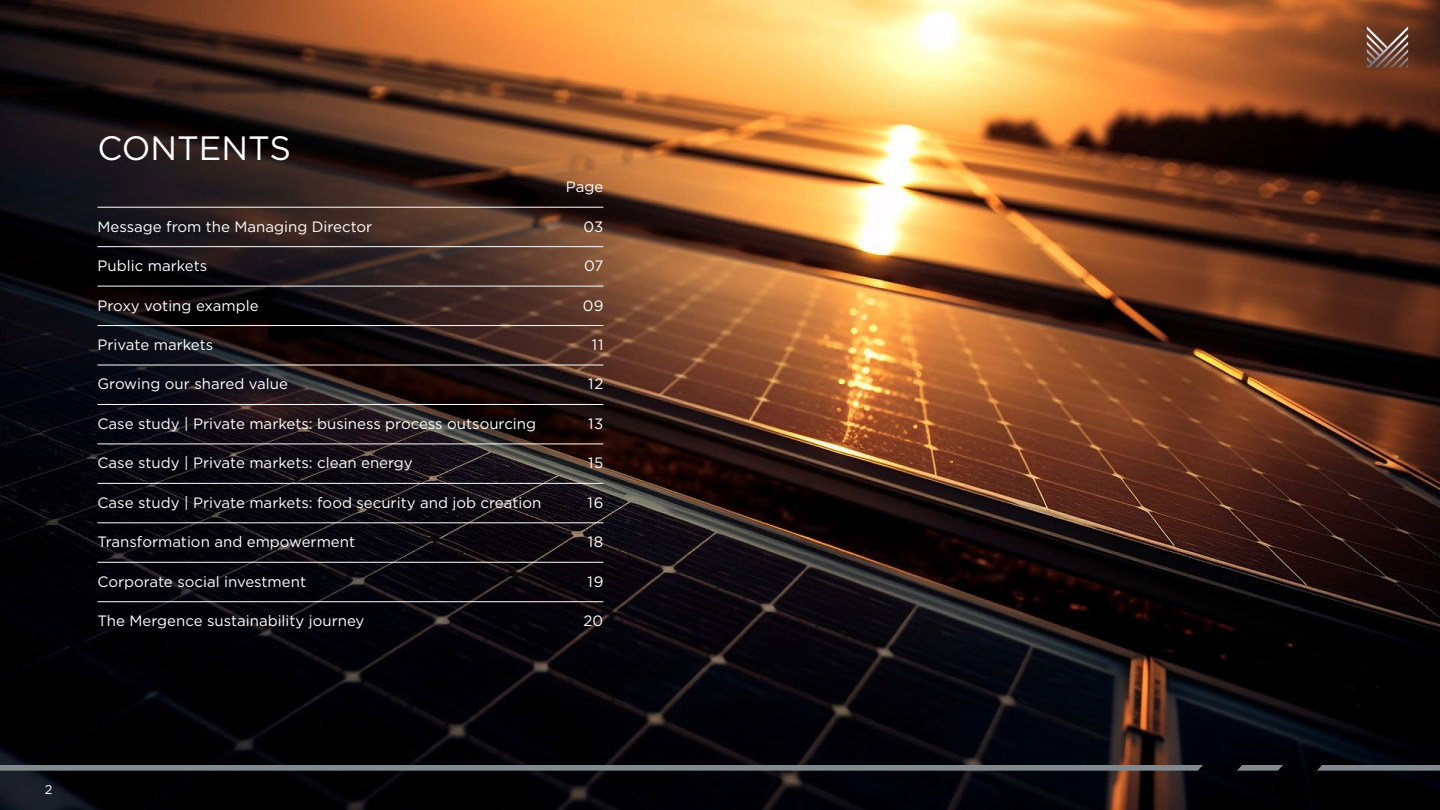
<style>
.page{position:relative;width:1440px;height:810px;background:#fff}
.page>*{position:absolute;margin:0;border:0;box-sizing:border-box;transform-origin:0 0}
.t1{font:33.75px "Gotham";color:#fff}
.t2{font:15px "Gotham";color:#fff}
.t3{font:12.75px "Gotham";color:#fff}
</style>
<div class="page">
<img style="left:0;top:0;width:1440px;height:810px">
<svg style="left:0;top:765px;width:1203px;height:6px;background:#798186"></svg>
<svg style="left:1317px;top:765px;width:123px;height:6px"></svg>
<svg style="left:1237px;top:765px;width:46px;height:6px"></svg>
<svg style="left:1367px;top:26px;width:41px;height:42px;background:#805d4f"></svg>
<hr style="left:98px;top:207px;width:449px;height:1px;background:#fff">
<hr style="left:547px;top:207px;width:56px;height:1px;background:#fff">
<hr style="left:98px;top:247px;width:449px;height:1px;background:#fff">
<hr style="left:547px;top:247px;width:56px;height:1px;background:#fff">
<hr style="left:98px;top:286px;width:449px;height:1px;background:#fff">
<hr style="left:547px;top:286px;width:56px;height:1px;background:#fff">
<hr style="left:98px;top:325px;width:449px;height:1px;background:#fff">
<hr style="left:547px;top:325px;width:56px;height:1px;background:#fff">
<hr style="left:98px;top:365px;width:449px;height:1px;background:#fff">
<hr style="left:547px;top:365px;width:56px;height:1px;background:#fff">
<hr style="left:98px;top:404px;width:449px;height:1px;background:#fff">
<hr style="left:547px;top:404px;width:56px;height:1px;background:#fff">
<hr style="left:98px;top:444px;width:449px;height:1px;background:#fff">
<hr style="left:547px;top:444px;width:56px;height:1px;background:#fff">
<hr style="left:98px;top:483px;width:449px;height:1px;background:#fff">
<hr style="left:547px;top:483px;width:56px;height:1px;background:#fff">
<hr style="left:98px;top:523px;width:449px;height:1px;background:#fff">
<hr style="left:547px;top:523px;width:56px;height:1px;background:#fff">
<hr style="left:98px;top:562px;width:449px;height:1px;background:#fff">
<hr style="left:547px;top:562px;width:56px;height:1px;background:#fff">
<hr style="left:98px;top:602px;width:449px;height:1px;background:#fff">
<hr style="left:547px;top:602px;width:56px;height:1px;background:#fff">
<h1 class="t1" style="left:98px;top:129px;width:195px">CONTENTS</h1>
<p class="t2" style="left:566px;top:179px;width:39px">Page</p>
<p class="t2" style="left:98px;top:218px;width:276px">Message from the Managing Director</p>
<p class="t2" style="left:584px;top:218px;width:21px">03</p>
<p class="t2" style="left:98px;top:258px;width:111px">Public markets</p>
<p class="t2" style="left:584px;top:258px;width:21px">07</p>
<p class="t2" style="left:98px;top:297px;width:163px">Proxy voting example</p>
<p class="t2" style="left:583px;top:297px;width:22px">09</p>
<p class="t2" style="left:98px;top:336px;width:117px">Private markets</p>
<p class="t2" style="left:592px;top:336px;width:13px">11</p>
<p class="t2" style="left:98px;top:376px;width:192px">Growing our shared value</p>
<p class="t2" style="left:588px;top:376px;width:17px">12</p>
<p class="t2" style="left:98px;top:415px;width:440px">Case study | Private markets: business process outsourcing</p>
<p class="t2" style="left:588px;top:415px;width:17px">13</p>
<p class="t2" style="left:98px;top:455px;width:317px">Case study | Private markets: clean energy</p>
<p class="t2" style="left:588px;top:455px;width:17px">15</p>
<p class="t2" style="left:98px;top:494px;width:445px">Case study | Private markets: food security and job creation</p>
<p class="t2" style="left:588px;top:494px;width:17px">16</p>
<p class="t2" style="left:98px;top:534px;width:259px">Transformation and empowerment</p>
<p class="t2" style="left:588px;top:534px;width:17px">18</p>
<p class="t2" style="left:98px;top:573px;width:210px">Corporate social investment</p>
<p class="t2" style="left:588px;top:573px;width:17px">19</p>
<p class="t2" style="left:98px;top:613px;width:268px">The Mergence sustainability journey</p>
<p class="t2" style="left:584px;top:613px;width:21px">20</p>
<p class="t3" style="left:45px;top:783px;width:9px">2</p>
</div>
